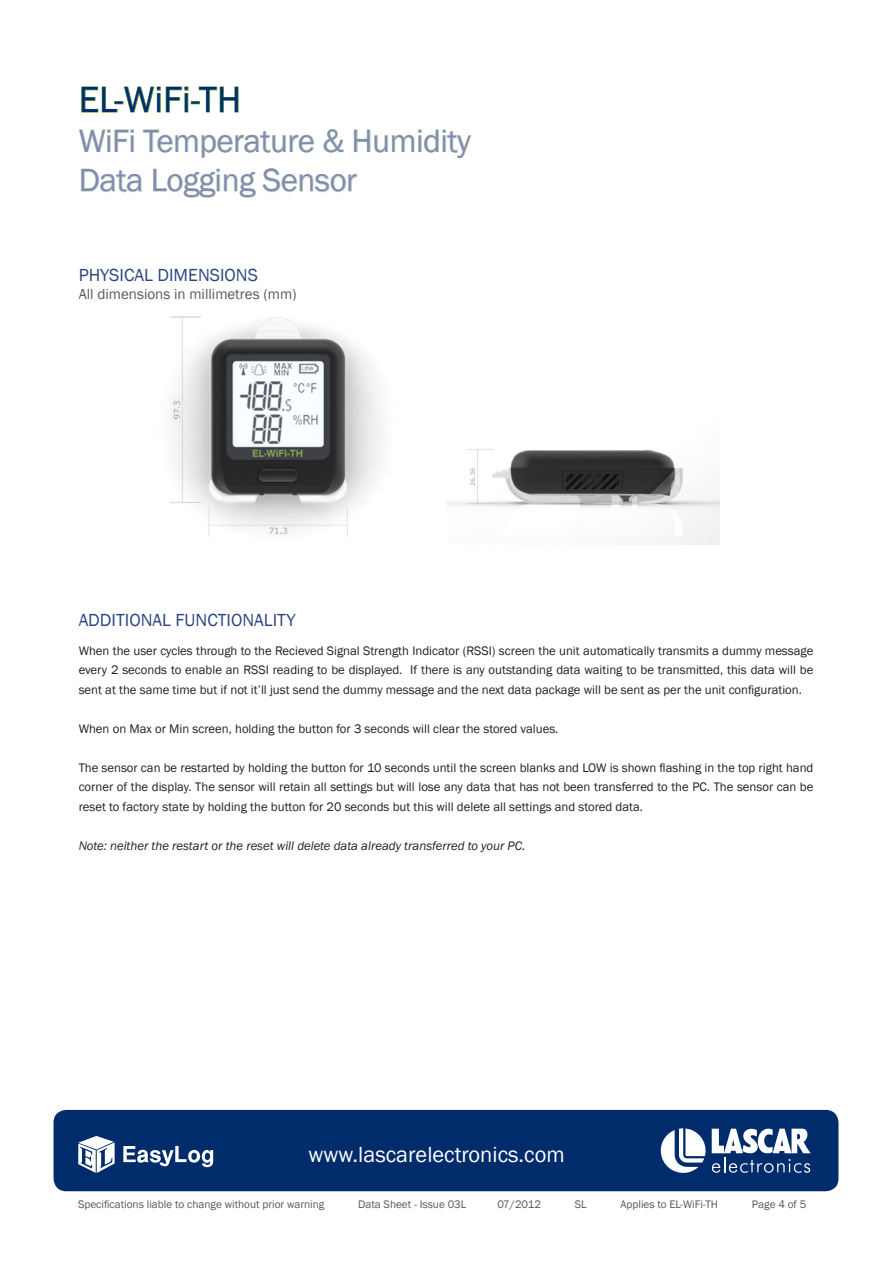
<style>
.page{position:relative;width:893px;height:1263px;background:#fff}
.page>*{position:absolute;margin:0;border:0;box-sizing:border-box;transform-origin:0 0}
.t1{font:37.5px "Franklin Gothic";color:#002c6b}
.t2{font:33px/39.6px "Franklin Gothic";letter-spacing:-.015em;color:#818cb5}
.t3{font:22.5px "Franklin Gothic";color:#fff}
.t4{font:18px "Franklin Gothic";color:#2c477f}
.t5{font:15px "Franklin Gothic";color:#57585a}
.t6{font:12.75px/19.5px "Franklin Gothic";color:#231f20;text-align:justify}
.t7{font:italic 12.75px "Franklin Gothic";color:#231f20}
.t8{font:11.25px "Franklin Gothic";color:#57585a}
</style>
<div class="page">
<svg style="left:81px;top:86px;width:158px;height:27px"></svg>
<svg style="left:79px;top:129px;width:55px;height:23px"></svg>
<div style="left:131px;top:135px;width:3px;height:17px;border:1px solid #d2e5bf"></div>
<svg style="left:143px;top:129px;width:172px;height:29px"></svg>
<svg style="left:323px;top:129px;width:21px;height:24px"></svg>
<svg style="left:354px;top:129px;width:118px;height:29px"></svg>
<svg style="left:81px;top:169px;width:61px;height:24px"></svg>
<svg style="left:153px;top:169px;width:103px;height:29px"></svg>
<svg style="left:262px;top:168px;width:96px;height:25px"></svg>
<div style="left:54px;top:1110px;width:784px;height:81px;background:#002c6b;border-radius:13px"></div>
<svg style="left:712px;top:1128px;width:99px;height:45px"></svg>
<svg style="left:661px;top:1128px;width:45px;height:45px"></svg>
<svg style="left:123px;top:1146px;width:90px;height:21px"></svg>
<svg style="left:78px;top:1136px;width:37px;height:37px"></svg>
<img style="left:170px;top:316px;width:211px;height:221px">
<img style="left:446px;top:449px;width:273px;height:95px">
<p class="t1" style="left:79px;top:76px;width:164px">EL-WiFi-TH</p>
<p class="t2" style="left:79px;top:122px;width:394px">WiFi Temperature &amp; Humidity<br>Data Logging Sensor</p>
<p class="t4" style="left:79px;top:263px;width:181px">PHYSICAL DIMENSIONS</p>
<p class="t5" style="left:79px;top:284px;width:219px">All dimensions in millimetres (mm)</p>
<p class="t4" style="left:79px;top:609px;width:219px">ADDITIONAL FUNCTIONALITY</p>
<p class="t6" style="left:79px;top:641px;width:736px">When the user cycles through to the Recieved Signal Strength Indicator (RSSI) screen the unit automatically transmits a dummy message every 2 seconds to enable an RSSI reading to be displayed. If there is any outstanding data waiting to be transmitted, this data will be sent at the same time but if not it’ll just send the dummy message and the next data package will be sent as per the unit configuration.</p>
<p class="t6" style="left:79px;top:719px;width:481px">When on Max or Min screen, holding the button for 3 seconds will clear the stored values.</p>
<p class="t6" style="left:79px;top:758px;width:736px">The sensor can be restarted by holding the button for 10 seconds until the screen blanks and LOW is shown flashing in the top right hand corner of the display. The sensor will retain all settings but will lose any data that has not been transferred to the PC. The sensor can be reset to factory state by holding the button for 20 seconds but this will delete all settings and stored data.</p>
<p class="t7" style="left:79px;top:837px;width:448px">Note: neither the restart or the reset will delete data already transferred to your PC.</p>
<p class="t3" style="left:309px;top:1141px;width:258px">www.lascarelectronics.com</p>
<p class="t8" style="left:78px;top:1197px;width:248px">Specifications liable to change without prior warning</p>
<p class="t8" style="left:358px;top:1197px;width:110px">Data Sheet - Issue 03L</p>
<p class="t8" style="left:497px;top:1197px;width:45px">07/2012</p>
<p class="t8" style="left:575px;top:1197px;width:13px">SL</p>
<p class="t8" style="left:620px;top:1197px;width:99px">Applies to EL-WiFi-TH</p>
<p class="t8" style="left:752px;top:1197px;width:56px">Page 4 of 5</p>
</div>
